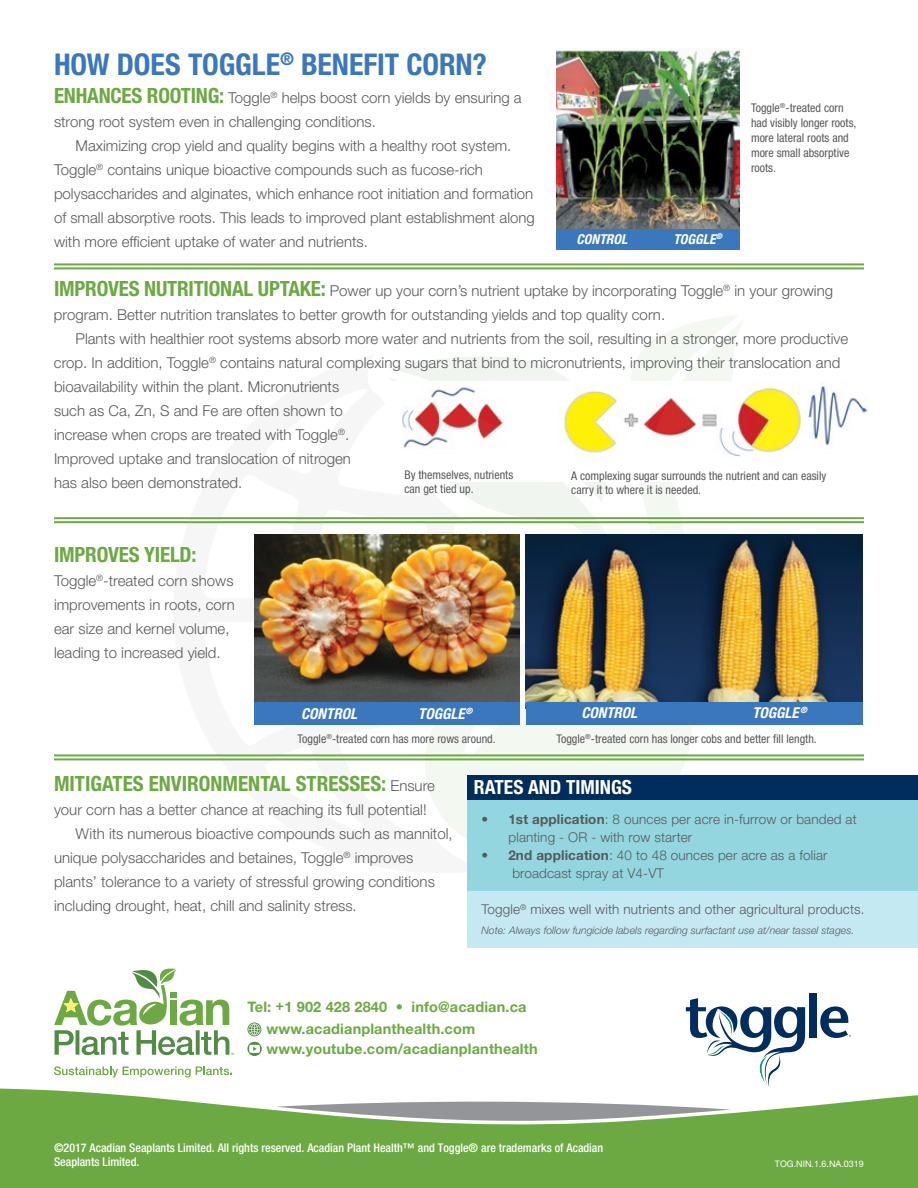
<style>
.page{position:relative;width:918px;height:1188px;background:#fff}
.page>*{position:absolute;margin:0;border:0;box-sizing:border-box;transform-origin:0 0}
.t1{font:700 condensed 30px "Helvetica Neue LT Std";letter-spacing:-.005em;color:#3b77bc}
.t2{font:700 condensed 21px "Helvetica Neue LT Std";color:#6da943}
.t3{font:700 condensed 19.5px "Helvetica Neue LT Std";color:#fff}
.t4{font:300 15px/24px "Helvetica Neue LT Std";color:#58595b}
.t5{font:italic 700 condensed 15px "Helvetica Neue LT Std";color:#fff}
.t6{font:700 14.55px/20.1px "Helvetica Neue LT Std";letter-spacing:.01em;color:#6da943}
.t7{font:italic 700 condensed 13.65px "Helvetica Neue LT Std";color:#fff}
.t8{font:300 13.5px/18px "Helvetica Neue LT Std";letter-spacing:.01em;color:#58595b}
.t9{font:condensed 12px/15px "Helvetica Neue LT Std";color:#58595b}
.t10{font:500 condensed 12px/14.4px "Helvetica Neue LT Std";color:#fff}
.t11{font:italic 300 10.5px "Helvetica Neue LT Std";color:#58595b}
.t12{font:9px "Helvetica Neue LT Std";color:#fff}
.s1{font-weight:700;font-stretch:condensed;font-size:21px;color:#6da943}
.s2{font-weight:300;font-stretch:normal;font-size:15px;color:#58595b}
.s3{font-weight:700}
</style>
<div class="page">
<svg style="left:173px;top:519px;width:295px;height:354px"></svg>
<svg style="left:409px;top:502px;width:293px;height:356px;fill:#f3f8f0"></svg>
<svg style="left:391px;top:315px;width:352px;height:187px"></svg>
<svg style="left:387px;top:377px;width:243px;height:228px;fill:#f6f6f6"></svg>
<div style="left:809px;top:993px;width:8px;height:44px;background:#002d5d"></div>
<svg style="left:686px;top:998px;width:119px;height:88px"></svg>
<svg style="left:820px;top:1006px;width:31px;height:32px"></svg>
<svg style="left:0;top:1088px;width:918px;height:100px;background:#83b55f"></svg>
<svg style="left:276px;top:1102px;width:455px;height:19px"></svg>
<svg style="left:54px;top:969px;width:180px;height:86px"></svg>
<svg style="left:54px;top:1066px;width:178px;height:11px"></svg>
<svg style="left:247px;top:1022px;width:14px;height:14px"></svg>
<svg style="left:247px;top:1042px;width:15px;height:14px"></svg>
<img style="left:387px;top:382px;width:481px;height:99px">
<img style="left:526px;top:534px;width:336px;height:169px">
<img style="left:254px;top:535px;width:265px;height:168px">
<div style="left:526px;top:703px;width:336px;height:22px;background:#3b77bc"></div>
<div style="left:254px;top:703px;width:265px;height:22px;background:#3b77bc"></div>
<img style="left:557px;top:48px;width:183px;height:182px">
<div style="left:557px;top:230px;width:183px;height:20px;background:#3b77bc"></div>
<hr style="left:54px;top:263px;width:810px;height:2px;background:#6da943">
<hr style="left:54px;top:267px;width:810px;height:2px;background:#6da943">
<hr style="left:54px;top:517px;width:810px;height:2px;background:#6da943">
<hr style="left:54px;top:521px;width:810px;height:2px;background:#6da943">
<hr style="left:54px;top:754px;width:810px;height:2px;background:#6da943">
<hr style="left:54px;top:758px;width:810px;height:2px;background:#6da943">
<div style="left:468px;top:775px;width:450px;height:25px;background:#002d5d"></div>
<div style="left:468px;top:800px;width:450px;height:91px;background:#93d6df"></div>
<div style="left:468px;top:891px;width:450px;height:56px;background:#c5e9f3"></div>
<h1 class="t1" style="left:54px;top:47px;width:434px">HOW DOES TOGGLE<sup>®</sup> BENEFIT CORN?</h1>
<p class="t4" style="left:54px;top:86px;width:469px"><span class="s1">ENHANCES ROOTING:</span> Toggle<sup>®</sup> helps boost corn yields by ensuring a strong root system even in challenging conditions.</p>
<p class="t4" style="left:54px;top:134px;width:482px;text-indent:22px">Maximizing crop yield and quality begins with a healthy root system.<br>Toggle<sup>®</sup> contains unique bioactive compounds such as fucose-rich polysaccharides and alginates, which enhance root initiation and formation of small absorptive roots. This leads to improved plant establishment along with more efficient uptake of water and nutrients.</p>
<p class="t4" style="left:54px;top:278px;width:781px"><span class="s1">IMPROVES NUTRITIONAL UPTAKE:</span> Power up your corn’s nutrient uptake by incorporating Toggle<sup>®</sup> in your growing program. Better nutrition translates to better growth for outstanding yields and top quality corn.</p>
<p class="t4" style="left:54px;top:326px;width:796px;text-indent:22px">Plants with healthier root systems absorb more water and nutrients from the soil, resulting in a stronger, more productive crop. In addition, Toggle<sup>®</sup> contains natural complexing sugars that bind to micronutrients, improving their translocation and bioavailability within the plant. Micronutrients<br>such as Ca, Zn, S and Fe are often shown to<br>increase when crops are treated with Toggle<sup>®</sup>.<br>Improved uptake and translocation of nitrogen<br>has also been demonstrated.</p>
<p class="t9" style="left:751px;top:100px;width:107px">Toggle<sup>®</sup>-treated corn had visibly longer roots, more lateral roots and more small absorptive roots.</p>
<p class="t7" style="left:577px;top:231px;width:52px">CONTROL</p>
<p class="t7" style="left:673px;top:231px;width:50px">TOGGLE<sup>®</sup></p>
<p class="t9" style="left:405px;top:467px;width:110px;line-height:14.4px">By themselves, nutrients can get tied up.</p>
<p class="t9" style="left:571px;top:468px;width:257px;line-height:14.4px">A complexing sugar surrounds the nutrient and can easily carry it to where it is needed.</p>
<h2 class="t2" style="left:54px;top:542px;width:144px">IMPROVES YIELD:</h2>
<p class="t4" style="left:54px;top:569px;width:182px">Toggle<sup>®</sup>-treated corn shows improvements in roots, corn ear size and kernel volume, leading to increased yield.</p>
<p class="t5" style="left:301px;top:704px;width:57px">CONTROL</p>
<p class="t5" style="left:418px;top:704px;width:56px">TOGGLE<sup>®</sup></p>
<p class="t9" style="left:298px;top:731px;width:200px">Toggle<sup>®</sup>-treated corn has more rows around.</p>
<p class="t5" style="left:581px;top:704px;width:57px">CONTROL</p>
<p class="t5" style="left:752px;top:704px;width:56px">TOGGLE <sup>®</sup></p>
<p class="t9" style="left:556px;top:731px;width:262px">Toggle<sup>®</sup>-treated corn has longer cobs and better fill length.</p>
<h2 class="t2" style="left:54px;top:771px;width:382px">MITIGATES ENVIRONMENTAL STRESSES: <span class="s2">Ensure</span></h2>
<p class="t4" style="left:54px;top:797px;width:374px">your corn has a better chance at reaching its full potential!</p>
<p class="t4" style="left:76px;top:821px;width:379px">With its numerous bioactive compounds such as mannitol,</p>
<p class="t4" style="left:54px;top:845px;width:361px">unique polysaccharides and betaines, Toggle<sup>®</sup> improves</p>
<p class="t4" style="left:54px;top:869px;width:382px">plants’ tolerance to a variety of stressful growing conditions</p>
<p class="t4" style="left:54px;top:893px;width:304px">including drought, heat, chill and salinity stress.</p>
<h3 class="t3" style="left:474px;top:776px;width:160px">RATES AND TIMINGS</h3>
<p class="t8" style="left:508px;top:810px;width:350px;text-indent:-27px"><span class="s3">• 1st application</span>: 8 ounces per acre in-furrow or banded at planting - OR - with row starter</p>
<p class="t8" style="left:512px;top:846px;width:317px;text-indent:-31px"><span class="s3">• 2nd application</span>: 40 to 48 ounces per acre as a foliar broadcast spray at V4-VT</p>
<p class="t8" style="left:481px;top:900px;width:385px">Toggle<sup>®</sup> mixes well with nutrients and other agricultural products.</p>
<p class="t11" style="left:481px;top:924px;width:374px">Note: Always follow fungicide labels regarding surfactant use at/near tassel stages.</p>
<p class="t6" style="left:247px;top:996px;width:281px">Tel: +1 902 428 2840 • info@acadian.ca</p>
<p class="t6" style="left:267px;top:1018px;width:273px">www.acadianplanthealth.com www.youtube.com/acadianplanthealth</p>
<p class="t10" style="left:54px;top:1140px;width:551px">©2017 Acadian Seaplants Limited. All rights reserved. Acadian Plant Health™ and Toggle® are trademarks of Acadian<br>Seaplants Limited.</p>
<p class="t12" style="left:775px;top:1159px;width:91px">TOG.NIN.1.6.NA.0319</p>
</div>
